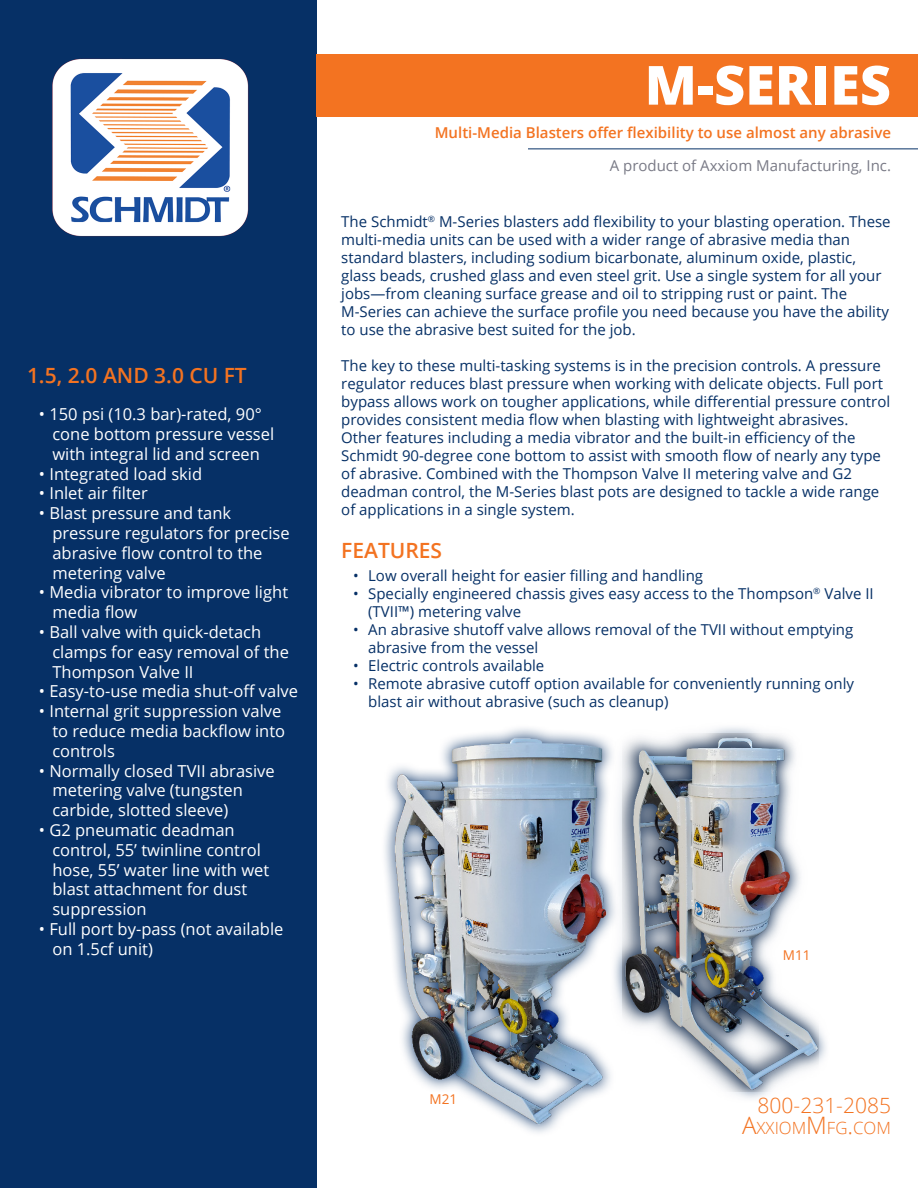
<style>
.page{position:relative;width:918px;height:1188px;background:#fff}
.page>*{position:absolute;margin:0;border:0;box-sizing:border-box;transform-origin:0 0}
.Main_Page_Header{font:800 54px "Open Sans";color:#fff}
.Main_Page_Header-2{font:600 21px "Open Sans";color:#f37321}
.Main_Page_Header-3{font:300 21px "Open Sans";color:#f37321}
.Main_Page_Header-4{font:300 16.8px "Open Sans";color:#f37321}
.Main_Page_Body_Text{font:16.5px/19.8px "Open Sans";color:#fff}
.Main_Page_Body_Text-2{font:15px/18px "Open Sans";color:#063066}
.Left_Sidebar_Numbere{font:600 15px "Open Sans";color:#f37321}
.t1{font:15px "Open Sans";color:#797a86}
.Left_Sidebar_Body_Te{font:13.5px "Open Sans";color:#f37321}
.s1{font-size:24px}
</style>
<div class="page">
<div style="left:0;top:0;width:317px;height:1188px;background:#063066"></div>
<svg style="left:384px;top:728px;width:169px;height:405px"></svg>
<img style="left:390px;top:733px;width:220px;height:395px">
<svg style="left:610px;top:727px;width:216px;height:372px"></svg>
<img style="left:622px;top:733px;width:197px;height:358px">
<hr style="left:528px;top:148px;width:390px;height:1px;background:#063066">
<div style="left:317px;top:54px;width:601px;height:63px;background:#f37321"></div>
<img style="left:52px;top:54px;width:265px;height:183px">
<p class="Main_Page_Header-2" style="left:27px;top:361px;width:221px">1.5, 2.0 AND 3.0 CU FT</p>
<p class="Main_Page_Body_Text" style="left:52px;top:404px;width:223px;text-indent:-14px">• 150 psi (10.3 bar)-rated, 90° cone bottom pressure vessel with integral lid and screen</p>
<p class="Main_Page_Body_Text" style="left:39px;top:463px;width:165px">• Integrated load skid</p>
<p class="Main_Page_Body_Text" style="left:39px;top:483px;width:110px">• Inlet air filter</p>
<p class="Main_Page_Body_Text" style="left:52px;top:503px;width:239px;text-indent:-14px">• Blast pressure and tank pressure regulators for precise abrasive flow control to the metering valve</p>
<p class="Main_Page_Body_Text" style="left:52px;top:582px;width:237px;text-indent:-14px">• Media vibrator to improve light media flow</p>
<p class="Main_Page_Body_Text" style="left:52px;top:622px;width:238px;text-indent:-14px">• Ball valve with quick-detach clamps for easy removal of the<br>Thompson Valve II</p>
<p class="Main_Page_Body_Text" style="left:39px;top:681px;width:261px">• Easy-to-use media shut-off valve</p>
<p class="Main_Page_Body_Text" style="left:52px;top:701px;width:234px;text-indent:-14px">• Internal grit suppression valve to reduce media backflow into controls</p>
<p class="Main_Page_Body_Text" style="left:52px;top:760px;width:224px;text-indent:-14px">• Normally closed TVII abrasive metering valve (tungsten carbide, slotted sleeve)</p>
<p class="Main_Page_Body_Text" style="left:52px;top:820px;width:218px;text-indent:-14px">• G2 pneumatic deadman control, 55’ twinline control hose, 55’ water line with wet blast attachment for dust suppression</p>
<p class="Main_Page_Body_Text" style="left:52px;top:919px;width:233px;text-indent:-14px">• Full port by-pass (not available on 1.5cf unit)</p>
<p class="Main_Page_Header" style="left:645px;top:44px;width:248px">M-SERIES</p>
<p class="Left_Sidebar_Numbere" style="left:435px;top:123px;width:458px">Multi-Media Blasters offer flexibility to use almost any abrasive</p>
<p class="t1" style="left:610px;top:155px;width:283px">A product of Axxiom Manufacturing, Inc.</p>
<p class="Main_Page_Body_Text-2" style="left:341px;top:213px;width:551px">The Schmidt<sup>®</sup> M-Series blasters add flexibility to your blasting operation. These multi-media units can be used with a wider range of abrasive media than standard blasters, including sodium bicarbonate, aluminum oxide, plastic, glass beads, crushed glass and even steel grit. Use a single system for all your jobs—from cleaning surface grease and oil to stripping rust or paint. The M-Series can achieve the surface profile you need because you have the ability to use the abrasive best suited for the job.</p>
<p class="Main_Page_Body_Text-2" style="left:341px;top:357px;width:550px">The key to these multi-tasking systems is in the precision controls. A pressure regulator reduces blast pressure when working with delicate objects. Full port bypass allows work on tougher applications, while differential pressure control provides consistent media flow when blasting with lightweight abrasives.<br>Other features including a media vibrator and the built-in efficiency of the Schmidt 90-degree cone bottom to assist with smooth flow of nearly any type of abrasive. Combined with the Thompson Valve II metering valve and G2 deadman control, the M-Series blast pots are designed to tackle a wide range of applications in a single system.</p>
<p class="Main_Page_Header-2" style="left:341px;top:536px;width:102px">FEATURES</p>
<p class="Main_Page_Body_Text-2" style="left:353px;top:566px;width:351px">• Low overall height for easier filling and handling</p>
<p class="Main_Page_Body_Text-2" style="left:368px;top:584px;width:507px;text-indent:-15px">• Specially engineered chassis gives easy access to the Thompson<sup>®</sup> Valve II (TVII™) metering valve</p>
<p class="Main_Page_Body_Text-2" style="left:368px;top:620px;width:487px;text-indent:-15px">• An abrasive shutoff valve allows removal of the TVII without emptying abrasive from the vessel</p>
<p class="Main_Page_Body_Text-2" style="left:353px;top:656px;width:193px">• Electric controls available</p>
<p class="Main_Page_Body_Text-2" style="left:368px;top:674px;width:487px;text-indent:-15px">• Remote abrasive cutoff option available for conveniently running only blast air without abrasive (such as cleanup)</p>
<p class="Left_Sidebar_Body_Te" style="left:783px;top:946px;width:29px">M11</p>
<p class="Left_Sidebar_Body_Te" style="left:430px;top:1090px;width:29px">M21</p>
<p class="Main_Page_Header-3" style="left:758px;top:1091px;width:135px">800-231-2085</p>
<p class="Main_Page_Header-4" style="left:742px;top:1116px;width:150px"><span class="s1">A</span>XXIOM<span class="s1">M</span> FG<span class="s1">.</span>COM</p>
</div>
